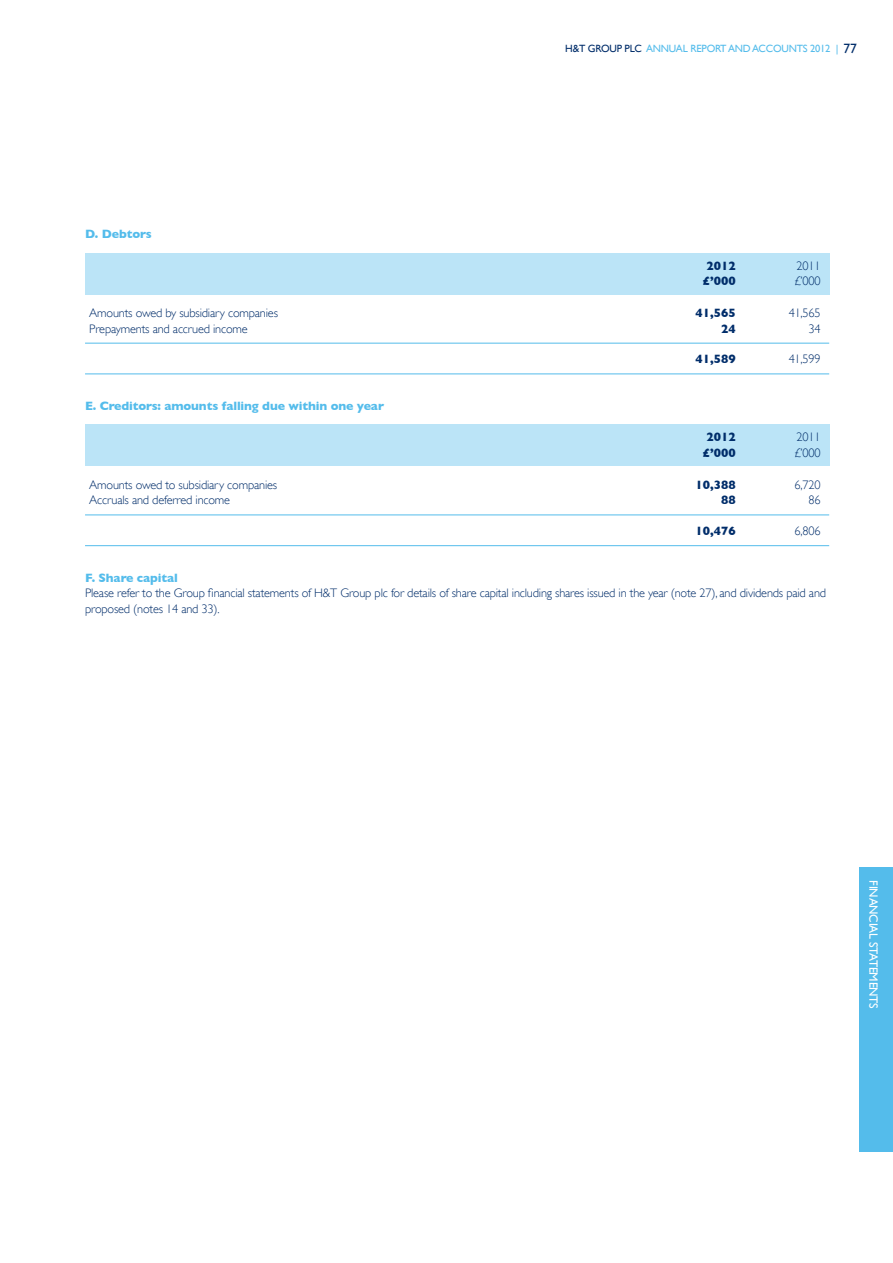
<style>
.page{position:relative;width:893px;height:1263px;background:#fff}
.page>*{position:absolute;margin:0;border:0;box-sizing:border-box;transform-origin:0 0}
.t1{font:300 12.3px/15.8px "Gill Sans";letter-spacing:-.015em;color:#002d6a}
.t2{font:700 12.3px "Gill Sans";letter-spacing:-.01em;color:#54bceb}
.t3{font:700 12.3px "Gill Sans";color:#002d6a}
.t4{font:12px "Gill Sans";letter-spacing:-.02em;color:#fff}
.t5{font:10.5px "Gill Sans";letter-spacing:-.02em;color:#54bceb}
.s1{color:#002d6a}
.s2{font-size:13.5px;color:#002d6a}
</style>
<div class="page">
<div style="left:859px;top:867px;width:34px;height:285px;background:#54bceb"></div>
<div style="left:85px;top:424px;width:744px;height:42px;background:#bbe4f7"></div>
<div style="left:85px;top:253px;width:744px;height:42px;background:#bbe4f7"></div>
<hr style="left:85px;top:343px;width:744px;height:1px;background:#54bceb">
<hr style="left:85px;top:374px;width:744px;height:1px;background:#54bceb">
<hr style="left:85px;top:515px;width:744px;height:1px;background:#54bceb">
<hr style="left:85px;top:545px;width:744px;height:1px;background:#54bceb">
<p class="t2" style="left:85px;top:227px;width:68px">D. Debtors</p>
<p class="t5" style="left:565px;top:42px;width:293px"><span class="s1">H&amp;T GROUP PLC</span> ANNUAL REPORT AND ACCOUNTS 2012 | <span class="s2">77</span></p>
<p class="t3" style="left:706px;top:258px;width:31px">2012</p>
<p class="t1" style="left:797px;top:258px;width:26px">2011</p>
<p class="t3" style="left:703px;top:274px;width:34px">£’000</p>
<p class="t1" style="left:794px;top:273px;width:28px">£’000</p>
<p class="t1" style="left:89px;top:305px;width:190px">Amounts owed by subsidiary companies</p>
<p class="t3" style="left:695px;top:305px;width:42px">41,565</p>
<p class="t1" style="left:789px;top:305px;width:34px">41,565</p>
<p class="t1" style="left:89px;top:321px;width:160px">Prepayments and accrued income</p>
<p class="t3" style="left:721px;top:321px;width:16px">24</p>
<p class="t1" style="left:809px;top:321px;width:14px">34</p>
<p class="t3" style="left:695px;top:352px;width:42px">41,589</p>
<p class="t1" style="left:789px;top:351px;width:34px">41,599</p>
<p class="t2" style="left:85px;top:398px;width:301px">E. Creditors: amounts falling due within one year</p>
<p class="t3" style="left:706px;top:430px;width:31px">2012</p>
<p class="t1" style="left:797px;top:429px;width:26px">2011</p>
<p class="t3" style="left:703px;top:446px;width:34px">£’000</p>
<p class="t1" style="left:794px;top:445px;width:28px">£’000</p>
<p class="t1" style="left:89px;top:477px;width:189px">Amounts owed to subsidiary companies</p>
<p class="t3" style="left:695px;top:477px;width:42px">10,388</p>
<p class="t1" style="left:795px;top:477px;width:28px">6,720</p>
<p class="t1" style="left:89px;top:492px;width:142px">Accruals and deferred income</p>
<p class="t3" style="left:721px;top:493px;width:16px">88</p>
<p class="t1" style="left:809px;top:492px;width:14px">86</p>
<p class="t3" style="left:695px;top:524px;width:42px">10,476</p>
<p class="t1" style="left:795px;top:523px;width:28px">6,806</p>
<p class="t2" style="left:85px;top:570px;width:94px">F. Share capital</p>
<p class="t1" style="left:85px;top:585px;width:743px">Please refer to the Group financial statements of H&amp;T Group plc for details of share capital including shares issued in the year (note 27), and dividends paid and proposed (notes 14 and 33).</p>
<p class="t4" style="left:881px;top:880px;width:129px;rotate:90deg">Financial Statements</p>
</div>
